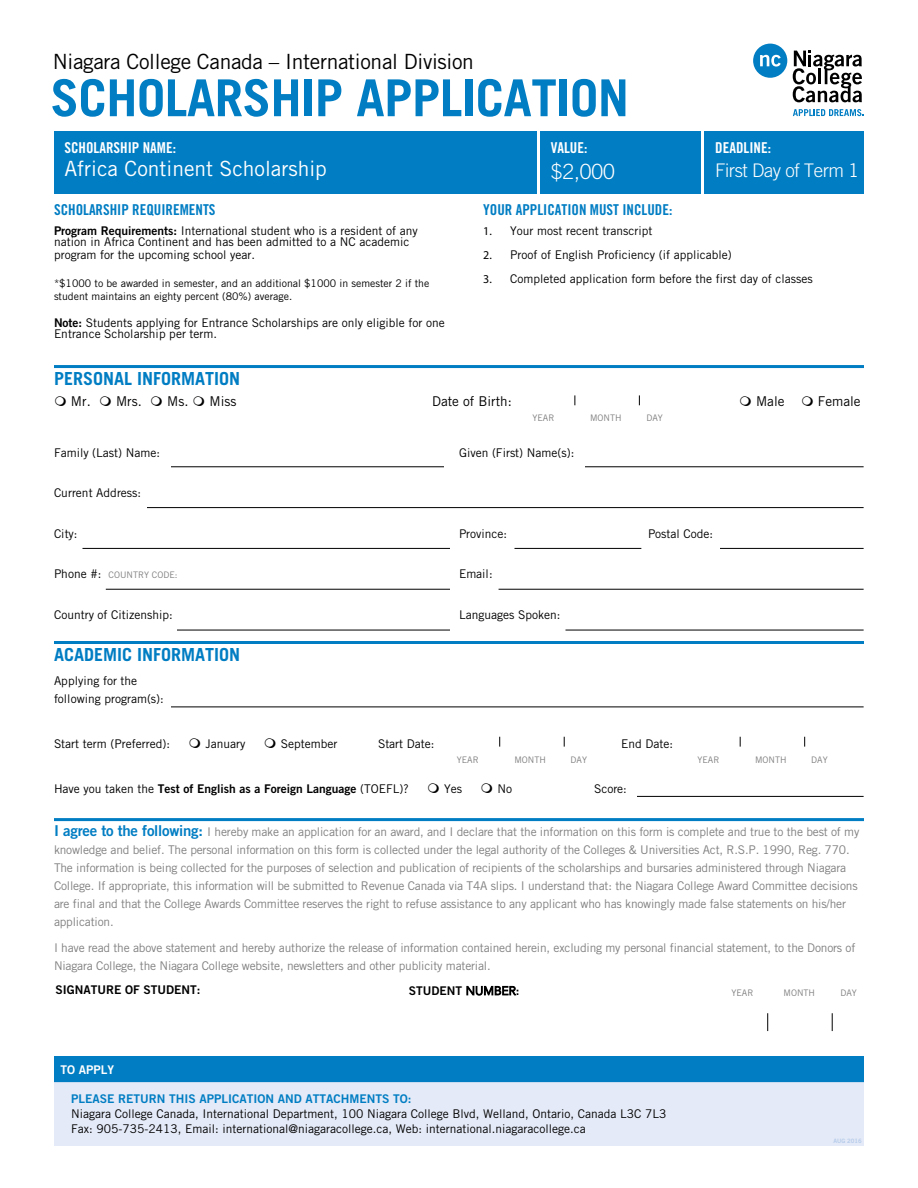
<style>
.page{position:relative;width:918px;height:1188px;background:#fff}
.page>*{position:absolute;margin:0;border:0;box-sizing:border-box;transform-origin:0 0}
.t1{font:700 51px "Trade Gothic LT Std";letter-spacing:-.01em;color:#007dc3}
.t2{font:21px "Trade Gothic LT Std";letter-spacing:-.015em;color:#000}
.t3{font:21px "Trade Gothic LT Std";color:#fff}
.t4{font:300 21px "Trade Gothic LT Std";color:#fff}
.t5{font:300 18.75px "Trade Gothic LT Std";letter-spacing:-.025em;color:#fff}
.t6{font:700 18px "Trade Gothic LT Std";color:#007dc3}
.t7{font:15px "Trade Gothic LT Std Bd Cn 20";color:#007dc3}
.t8{font:15px "Trade Gothic LT Std Bd Cn 20";color:#fff}
.t9{font:13.5px "Trade Gothic LT Std";color:#000}
.t10{font:12px/18px "Trade Gothic LT Std";letter-spacing:-.015em;color:#808080}
.t11{font:12px/12.1px "Trade Gothic LT Std";color:#000}
.t12{font:12px "Trade Gothic LT Std Bd 2";color:#000}
.t13{font:12px "Trade Gothic LT Std Bd 2";color:#007dc3}
.t14{font:12px "Trade Gothic LT Std Bd 2";color:#fff}
.t15{font:10.5px/12.6px "Trade Gothic LT Std";color:#000}
.t16{font:9px "Trade Gothic LT Std";color:#808080}
.t17{font:6px "Trade Gothic LT Std Bd 2";color:#b6cbea}
.s1{font-family:"Trade Gothic LT Std Bd 2"}
.s2{font-family:"Myriad Pro"}
.s3{font-size:12px;color:#000}
.s4{font-family:"Trade Gothic LT Std"}
.s5{font-family:"Trade Gothic LT Std Bd 2";font-size:15px;color:#007dc3}
.s6{font-family:"Avenir"}
</style>
<div class="page">
<div style="left:54px;top:1080px;width:810px;height:65px;background:#e4eaf7"></div>
<div style="left:54px;top:1057px;width:810px;height:25px;background:#007dc3"></div>
<div style="left:54px;top:131px;width:483px;height:63px;background:#007dc3"></div>
<div style="left:540px;top:131px;width:160px;height:63px;background:#007dc3"></div>
<div style="left:705px;top:131px;width:159px;height:63px;background:#007dc3"></div>
<hr style="left:54px;top:818px;width:810px;height:3px;background:#007dc3">
<svg style="left:767px;top:1013px;width:1px;height:18px"></svg>
<svg style="left:832px;top:1013px;width:1px;height:18px"></svg>
<hr style="left:54px;top:365px;width:810px;height:3px;background:#007dc3">
<hr style="left:54px;top:641px;width:810px;height:3px;background:#007dc3">
<hr style="left:171px;top:467px;width:273px;height:1px;background:#000">
<hr style="left:171px;top:707px;width:693px;height:1px;background:#000">
<hr style="left:82px;top:548px;width:368px;height:1px;background:#000">
<hr style="left:514px;top:548px;width:127px;height:1px;background:#000">
<hr style="left:499px;top:589px;width:365px;height:1px;background:#000">
<hr style="left:566px;top:630px;width:298px;height:1px;background:#000">
<hr style="left:720px;top:548px;width:144px;height:1px;background:#000">
<hr style="left:637px;top:796px;width:227px;height:1px;background:#000">
<hr style="left:106px;top:589px;width:344px;height:1px;background:#000">
<hr style="left:177px;top:630px;width:273px;height:1px;background:#000">
<hr style="left:147px;top:507px;width:717px;height:1px;background:#000">
<hr style="left:585px;top:467px;width:279px;height:1px;background:#000">
<svg style="left:793px;top:50px;width:69px;height:52px"></svg>
<svg style="left:753px;top:44px;width:34px;height:34px"></svg>
<svg style="left:793px;top:109px;width:71px;height:7px"></svg>
<h2 class="t2" style="left:53px;top:49px;width:423px">Niagara College Canada – International Division</h2>
<h1 class="t1" style="left:51px;top:67px;width:580px">SCHOLARSHIP APPLICATION</h1>
<p class="t8" style="left:551px;top:138px;width:38px">VALUE:</p>
<p class="t8" style="left:715px;top:138px;width:57px">DEADLINE:</p>
<p class="t8" style="left:64px;top:139px;width:113px">SCHOLARSHIP NAME:</p>
<h2 class="t3" style="left:64px;top:156px;width:264px">Africa Continent Scholarship</h2>
<h2 class="t4" style="left:551px;top:159px;width:66px">$2,000</h2>
<h3 class="t5" style="left:715px;top:160px;width:145px">First Day of Term 1</h3>
<p class="t7" style="left:54px;top:201px;width:163px">SCHOLARSHIP REQUIREMENTS</p>
<p class="t11" style="left:54px;top:224px;width:365px"><span class="s1">Program Requirements:</span> International student who is a resident of any nation in Africa Continent and has been admitted to a NC academic program for the upcoming school year.</p>
<p class="t15" style="left:54px;top:277px;width:377px">*$1000 to be awarded in semester, and an additional $1000 in semester 2 if the student maintains an eighty percent (80%) average.</p>
<p class="t11" style="left:54px;top:317px;width:392px;line-height:11.2px"><span class="s1">Note:</span> Students applying for Entrance Scholarships are only eligible for one<br>Entrance Scholarship per term.</p>
<p class="t7" style="left:483px;top:201px;width:191px">YOUR APPLICATION MUST INCLUDE:</p>
<p class="t11" style="left:483px;top:224px;width:171px"><span class="s2">1.</span> Your most recent transcript</p>
<p class="t11" style="left:483px;top:248px;width:250px"><span class="s2">2.</span> Proof of English Proficiency (if applicable)</p>
<p class="t11" style="left:483px;top:272px;width:331px"><span class="s2">3.</span> Completed application form before the first day of classes</p>
<h3 class="t6" style="left:54px;top:367px;width:188px">PERSONAL INFORMATION</h3>
<p class="t9" style="left:71px;top:393px;width:21px">Mr.</p>
<p class="t9" style="left:116px;top:393px;width:27px">Mrs.</p>
<p class="t9" style="left:167px;top:393px;width:23px">Ms.</p>
<p class="t9" style="left:210px;top:393px;width:28px">Miss</p>
<p class="t9" style="left:432px;top:393px;width:81px">Date of Birth:</p>
<p class="t9" style="left:756px;top:393px;width:30px">Male</p>
<p class="t9" style="left:818px;top:393px;width:44px">Female</p>
<p class="t16" style="left:532px;top:412px;width:24px">YEAR</p>
<p class="t16" style="left:590px;top:412px;width:33px">MONTH</p>
<p class="t16" style="left:646px;top:412px;width:18px">DAY</p>
<p class="t11" style="left:54px;top:446px;width:108px">Family (Last) Name:</p>
<p class="t11" style="left:459px;top:446px;width:117px">Given (First) Name(s):</p>
<p class="t11" style="left:54px;top:487px;width:89px">Current Address:</p>
<p class="t11" style="left:54px;top:527px;width:25px">City:</p>
<p class="t11" style="left:459px;top:527px;width:50px">Province:</p>
<p class="t11" style="left:648px;top:527px;width:67px">Postal Code:</p>
<p class="t16" style="left:54px;top:569px;width:125px"><span class="s3">Phone #:</span> COUNTRY CODE:</p>
<p class="t11" style="left:459px;top:568px;width:35px">Email:</p>
<p class="t11" style="left:54px;top:608px;width:120px">Country of Citizenship:</p>
<p class="t11" style="left:459px;top:608px;width:103px">Languages Spoken:</p>
<h3 class="t6" style="left:54px;top:643px;width:188px">ACADEMIC INFORMATION</h3>
<p class="t11" style="left:54px;top:671px;width:111px;line-height:18px">Applying for the following program(s):</p>
<p class="t11" style="left:54px;top:737px;width:118px">Start term (Preferred):</p>
<p class="t11" style="left:206px;top:737px;width:41px">January</p>
<p class="t11" style="left:281px;top:737px;width:58px">September</p>
<p class="t11" style="left:378px;top:737px;width:58px">Start Date:</p>
<p class="t11" style="left:621px;top:737px;width:53px">End Date:</p>
<p class="t16" style="left:457px;top:754px;width:24px">YEAR</p>
<p class="t16" style="left:514px;top:754px;width:33px">MONTH</p>
<p class="t16" style="left:571px;top:754px;width:18px">DAY</p>
<p class="t16" style="left:697px;top:754px;width:24px">YEAR</p>
<p class="t16" style="left:755px;top:754px;width:33px">MONTH</p>
<p class="t16" style="left:811px;top:754px;width:18px">DAY</p>
<p class="t12" style="left:54px;top:781px;width:356px"><span class="s4">Have you taken the</span> Test of English as a Foreign Language <span class="s4">(TOEFL)?</span></p>
<p class="t11" style="left:444px;top:782px;width:19px">Yes</p>
<p class="t11" style="left:497px;top:782px;width:16px">No</p>
<p class="t11" style="left:594px;top:782px;width:34px">Score:</p>
<p class="t10" style="left:54px;top:823px;width:807px"><span class="s5">I agree to the following:</span> I hereby make an application for an award, and I declare that the information on this form is complete and true to the best of my knowledge and belief. The personal information on this form is collected under the legal authority of the Colleges &amp; Universities Act, R.S.P. 1990, Reg. 770.<br>The information is being collected for the purposes of selection and publication of recipients of the scholarships and bursaries administered through Niagara College. If appropriate, this information will be submitted to Revenue Canada via T4A slips. I understand that: the Niagara College Award Committee decisions are final and that the College Awards Committee reserves the right to refuse assistance to any applicant who has knowingly made false statements on his/her application.</p>
<p class="t10" style="left:54px;top:938px;width:803px">I have read the above statement and hereby authorize the release of information contained herein, excluding my personal financial statement, to the Donors of<br>Niagara College, the Niagara College website, newsletters and other publicity material.</p>
<p class="t12" style="left:55px;top:983px;width:146px">SIGNATURE OF STUDENT:</p>
<p class="t16" style="left:731px;top:987px;width:24px">YEAR</p>
<p class="t16" style="left:784px;top:987px;width:33px">MONTH</p>
<p class="t16" style="left:840px;top:987px;width:18px">DAY</p>
<p class="t12" style="left:409px;top:983px;width:112px">STUDENT <span class="s6">NUMBER</span>:</p>
<p class="t14" style="left:60px;top:1062px;width:55px">TO APPLY</p>
<p class="t13" style="left:71px;top:1091px;width:342px">PLEASE RETURN THIS APPLICATION AND ATTACHMENTS TO:</p>
<p class="t11" style="left:71px;top:1106px;width:597px;line-height:15px">Niagara College Canada, International Department, 100 Niagara College Blvd, Welland, Ontario, Canada L3C 7L3<br>Fax: 905-735-2413, Email: international@niagaracollege.ca, Web: international.niagaracollege.ca</p>
<p class="t17" style="left:833px;top:1137px;width:30px">AUG 2016</p>
</div>
